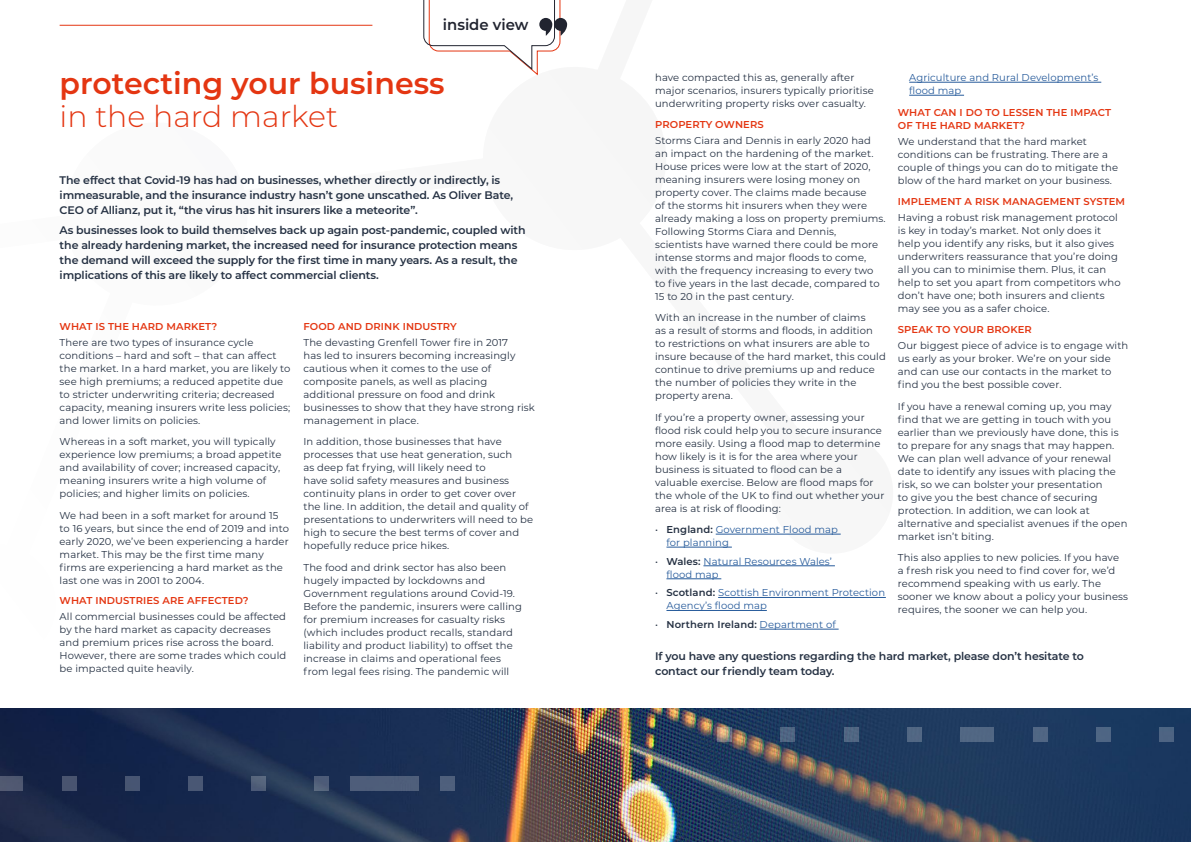
<style>
.page{position:relative;width:1191px;height:842px;background:#fff}
.page>*{position:absolute;margin:0;border:0;box-sizing:border-box;transform-origin:0 0}
.t1{font:600 30px "Montserrat";color:#e43612}
.t2{font:300 30px "Montserrat";color:#e43612}
.t3{font:600 15.1px "Montserrat";color:#212430}
.t4{font:600 11px/15px "Montserrat";letter-spacing:-.01em;color:#253143}
.t5{font:10px/13px "Montserrat";letter-spacing:.01em;color:#253143}
.t6{font:600 10px/13px "Montserrat";letter-spacing:.01em;color:#e43612}
.t7{font:10px/13px "Montserrat";letter-spacing:.01em;color:#275b9b}
.t8{font:600 10px "Montserrat";letter-spacing:.01em;color:#253143}
.s1{color:#253143}
.s2{font-weight:600;color:#253143}
.s3{font-weight:400}
.s4{font-weight:400;color:#275b9b}
</style>
<div class="page">
<hr style="left:715px;top:534px;width:125px;height:1px;background:#275b9b">
<hr style="left:666px;top:547px;width:66px;height:1px;background:#275b9b">
<hr style="left:703px;top:565px;width:132px;height:1px;background:#275b9b">
<hr style="left:666px;top:578px;width:55px;height:1px;background:#275b9b">
<hr style="left:718px;top:597px;width:168px;height:1px;background:#275b9b">
<hr style="left:666px;top:610px;width:101px;height:1px;background:#275b9b">
<hr style="left:759px;top:629px;width:79px;height:1px;background:#275b9b">
<hr style="left:909px;top:82px;width:192px;height:1px;background:#275b9b">
<hr style="left:909px;top:95px;width:55px;height:1px;background:#275b9b">
<img style="left:0;top:709px;width:1191px;height:133px">
<svg style="left:717px;top:727px;width:15px;height:14px"></svg>
<div style="left:780px;top:727px;width:15px;height:14px;background:#4f6682"></div>
<div style="left:843px;top:727px;width:15px;height:14px;background:#506682"></div>
<div style="left:906px;top:727px;width:15px;height:14px;background:#516784"></div>
<div style="left:960px;top:727px;width:34px;height:14px;background:#516784"></div>
<div style="left:1033px;top:727px;width:14px;height:14px;background:#506684"></div>
<div style="left:1096px;top:727px;width:14px;height:14px;background:#4e6584"></div>
<div style="left:1159px;top:727px;width:15px;height:14px;background:#4d6482"></div>
<div style="left:0;top:777px;width:23px;height:14px;background:#505871"></div>
<div style="left:62px;top:777px;width:15px;height:14px;background:#49546f"></div>
<div style="left:125px;top:777px;width:15px;height:14px;background:#475573"></div>
<div style="left:188px;top:777px;width:15px;height:14px;background:#495774"></div>
<div style="left:251px;top:777px;width:15px;height:14px;background:#51607a"></div>
<div style="left:314px;top:777px;width:15px;height:14px;background:#4f5d79"></div>
<div style="left:350px;top:777px;width:69px;height:14px;background:#4e5d7a"></div>
<div style="left:440px;top:777px;width:15px;height:14px;background:#4e5f7c"></div>
<svg style="left:423px;top:0;width:144px;height:75px"></svg>
<hr style="left:60px;top:25px;width:312px;height:1px;background:#e43612">
<h2 class="t3" style="left:443px;top:14px;width:87px">inside view</h2>
<h1 class="t1" style="left:60px;top:62px;width:386px">protecting your business</h1>
<h1 class="t2" style="left:60px;top:96px;width:280px">in the hard market</h1>
<p class="t4" style="left:60px;top:172px;width:455px">The effect that Covid-19 has had on businesses, whether directly or indirectly, is immeasurable, and the insurance industry hasn’t gone unscathed. As Oliver Bate,<br>CEO of Allianz, put it, “the virus has hit insurers like a meteorite”.</p>
<p class="t4" style="left:60px;top:222px;width:467px">As businesses look to build themselves back up again post-pandemic, coupled with the already hardening market, the increased need for insurance protection means the demand will exceed the supply for the first time in many years. As a result, the implications of this are likely to affect commercial clients.</p>
<p class="t6" style="left:60px;top:319px;width:159px">WHAT IS THE HARD MARKET?</p>
<p class="t5" style="left:60px;top:335px;width:232px">There are two types of insurance cycle conditions – hard and soft – that can affect the market. In a hard market, you are likely to see high premiums; a reduced appetite due to stricter underwriting criteria; decreased capacity, meaning insurers write less policies; and lower limits on policies.</p>
<p class="t5" style="left:60px;top:435px;width:223px">Whereas in a soft market, you will typically experience low premiums; a broad appetite and availability of cover; increased capacity, meaning insurers write a high volume of policies; and higher limits on policies.</p>
<p class="t5" style="left:60px;top:508px;width:231px">We had been in a soft market for around 15 to 16 years, but since the end of 2019 and into early 2020, we’ve been experiencing a harder market. This may be the first time many firms are experiencing a hard market as the last one was in 2001 to 2004.</p>
<p class="t6" style="left:60px;top:593px;width:190px">WHAT INDUSTRIES ARE AFFECTED?</p>
<p class="t5" style="left:60px;top:609px;width:228px">All commercial businesses could be affected by the hard market as capacity decreases and premium prices rise across the board.<br>However, there are some trades which could be impacted quite heavily.</p>
<p class="t6" style="left:303px;top:319px;width:155px">FOOD AND DRINK INDUSTRY</p>
<p class="t5" style="left:303px;top:335px;width:233px">The devasting Grenfell Tower fire in 2017<br>has led to insurers becoming increasingly cautious when it comes to the use of composite panels, as well as placing additional pressure on food and drink businesses to show that they have strong risk management in place.</p>
<p class="t5" style="left:303px;top:435px;width:231px">In addition, those businesses that have processes that use heat generation, such<br>as deep fat frying, will likely need to<br>have solid safety measures and business continuity plans in order to get cover over the line. In addition, the detail and quality of presentations to underwriters will need to be high to secure the best terms of cover and hopefully reduce price hikes.</p>
<p class="t5" style="left:303px;top:560px;width:220px">The food and drink sector has also been hugely impacted by lockdowns and Government regulations around Covid-19.<br>Before the pandemic, insurers were calling for premium increases for casualty risks (which includes product recalls, standard liability and product liability) to offset the increase in claims and operational fees from legal fees rising. The pandemic will</p>
<p class="t5" style="left:655px;top:71px;width:220px">have compacted this as, generally after major scenarios, insurers typically prioritise underwriting property risks over casualty.</p>
<p class="t6" style="left:655px;top:117px;width:110px">PROPERTY OWNERS</p>
<p class="t5" style="left:655px;top:133px;width:232px">Storms Ciara and Dennis in early 2020 had an impact on the hardening of the market.<br>House prices were low at the start of 2020, meaning insurers were losing money on property cover. The claims made because<br>of the storms hit insurers when they were already making a loss on property premiums.<br>Following Storms Ciara and Dennis, scientists have warned there could be more intense storms and major floods to come, with the frequency increasing to every two to five years in the last decade, compared to 15 to 20 in the past century.</p>
<p class="t5" style="left:655px;top:311px;width:232px">With an increase in the number of claims<br>as a result of storms and floods, in addition<br>to restrictions on what insurers are able to insure because of the hard market, this could continue to drive premiums up and reduce the number of policies they write in the property arena.</p>
<p class="t5" style="left:655px;top:410px;width:231px">If you’re a property owner, assessing your flood risk could help you to secure insurance more easily. Using a flood map to determine how likely is it is for the area where your business is situated to flood can be a valuable exercise. Below are flood maps for the whole of the UK to find out whether your area is at risk of flooding:</p>
<p class="t7" style="left:666px;top:523px;width:173px;text-indent:-11px"><span class="s1">•</span> <span class="s2">England:</span> Government Flood map for planning</p>
<p class="t7" style="left:666px;top:554px;width:167px;text-indent:-11px"><span class="s1">•</span> <span class="s2">Wales:</span> Natural Resources Wales’ flood map</p>
<p class="t7" style="left:666px;top:586px;width:220px;text-indent:-11px"><span class="s1">•</span> <span class="s2">Scotland:</span> Scottish Environment Protection<br>Agency’s flood map</p>
<p class="t8" style="left:655px;top:617px;width:182px"><span class="s3">•</span> Northern Ireland: <span class="s4">Department of</span></p>
<p class="t7" style="left:909px;top:71px;width:191px">Agriculture and Rural Development’s flood map</p>
<p class="t6" style="left:898px;top:105px;width:215px">WHAT CAN I DO TO LESSEN THE IMPACT<br>OF THE HARD MARKET?</p>
<p class="t5" style="left:898px;top:134px;width:222px">We understand that the hard market conditions can be frustrating. There are a couple of things you can do to mitigate the blow of the hard market on your business.</p>
<p class="t6" style="left:898px;top:195px;width:229px">IMPLEMENT A RISK MANAGEMENT SYSTEM</p>
<p class="t5" style="left:898px;top:210px;width:224px">Having a robust risk management protocol is key in today’s market. Not only does it help you identify any risks, but it also gives underwriters reassurance that you’re doing all you can to minimise them. Plus, it can help to set you apart from competitors who don’t have one; both insurers and clients may see you as a safer choice.</p>
<p class="t6" style="left:898px;top:323px;width:136px">SPEAK TO YOUR BROKER</p>
<p class="t5" style="left:898px;top:339px;width:232px">Our biggest piece of advice is to engage with us early as your broker. We’re on your side and can use our contacts in the market to find you the best possible cover.</p>
<p class="t5" style="left:898px;top:399px;width:231px">If you have a renewal coming up, you may find that we are getting in touch with you earlier than we previously have done, this is to prepare for any snags that may happen.<br>We can plan well advance of your renewal date to identify any issues with placing the risk, so we can bolster your presentation<br>to give you the best chance of securing protection. In addition, we can look at alternative and specialist avenues if the open market isn’t biting.</p>
<p class="t5" style="left:898px;top:551px;width:232px">This also applies to new policies. If you have<br>a fresh risk you need to find cover for, we’d recommend speaking with us early. The sooner we know about a policy your business requires, the sooner we can help you.</p>
<p class="t4" style="left:655px;top:648px;width:430px">If you have any questions regarding the hard market, please don’t hesitate to contact our friendly team today.</p>
</div>
